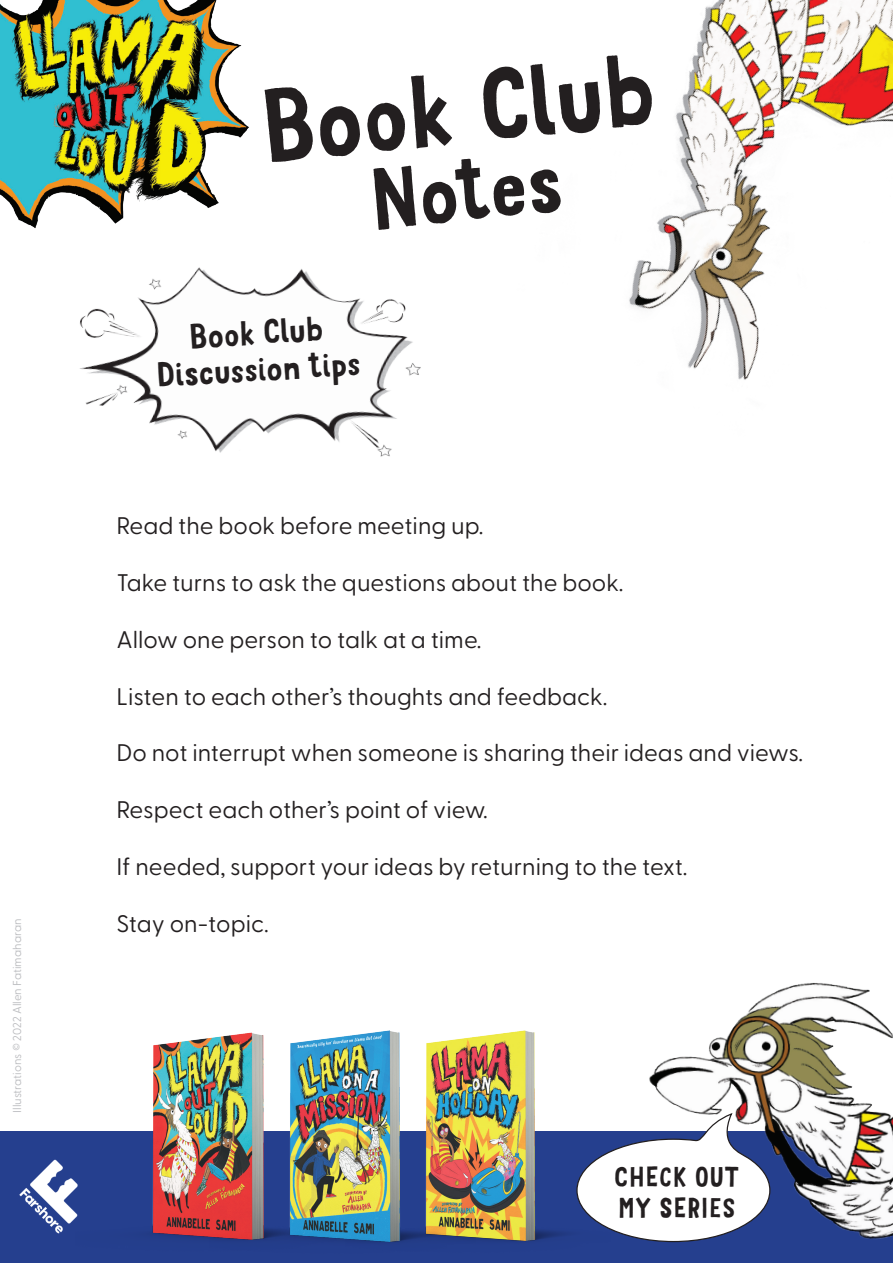
<style>
.page{position:relative;width:893px;height:1263px;background:#fff}
.page>*{position:absolute;margin:0;border:0;box-sizing:border-box;transform-origin:0 0}
.t1{font:99px "Mr Dodo";color:#231f20}
.t2{font:82.5px "Mr Dodo";color:#231f20}
.t3{font:33.45px/36.8px "Mr Dodo";color:#231f20;text-align:center}
.t4{font:27.15px/30.9px "Mr Dodo";color:#231f20}
.t5{font:24px "Greycliff CF";color:#231f20}
.t6{font:11.55px "Greycliff CF";color:#bcbdc0}
</style>
<div class="page">
<div style="left:0;top:1131px;width:893px;height:132px;background:#253f8e"></div>
<img style="left:475px;top:1030px;width:92px;height:212px">
<img style="left:152px;top:1038px;width:58px;height:201px">
<img style="left:210px;top:1030px;width:265px;height:213px">
<img style="left:649px;top:983px;width:244px;height:256px">
<svg style="left:576px;top:1112px;width:195px;height:131px"></svg>
<img style="left:19px;top:1159px;width:59px;height:75px">
<img style="left:0;top:0;width:249px;height:206px">
<img style="left:12px;top:206px;width:297px;height:247px">
<img style="left:309px;top:0;width:584px;height:457px">
<p class="t6" style="left:8px;top:1113px;width:196px;rotate:-90deg">Illustrations © 2022 Allen Fatimaharan</p>
<h1 class="t1" style="left:255px;top:65px;width:400px;rotate:-5deg">Book Club</h1>
<h2 class="t2" style="left:365px;top:148px;width:195px;rotate:-5deg">Notes</h2>
<h3 class="t3" style="left:152px;top:322px;width:207px;rotate:-4deg">Book Club<br>Discussion tips</h3>
<p class="t5" style="left:116px;top:508px;width:369px">Read the book before meeting up.</p>
<p class="t5" style="left:116px;top:565px;width:509px">Take turns to ask the questions about the book.</p>
<p class="t5" style="left:116px;top:621px;width:367px">Allow one person to talk at a time.</p>
<p class="t5" style="left:116px;top:678px;width:492px">Listen to each other’s thoughts and feedback.</p>
<p class="t5" style="left:116px;top:735px;width:688px">Do not interrupt when someone is sharing their ideas and views.</p>
<p class="t5" style="left:116px;top:792px;width:373px">Respect each other’s point of view.</p>
<p class="t5" style="left:116px;top:848px;width:573px">If needed, support your ideas by returning to the text.</p>
<p class="t5" style="left:116px;top:905px;width:154px">Stay on-topic.</p>
<p class="t4" style="left:614px;top:1162px;width:127px">CHECK OUT<br>MY SERIES</p>
</div>
